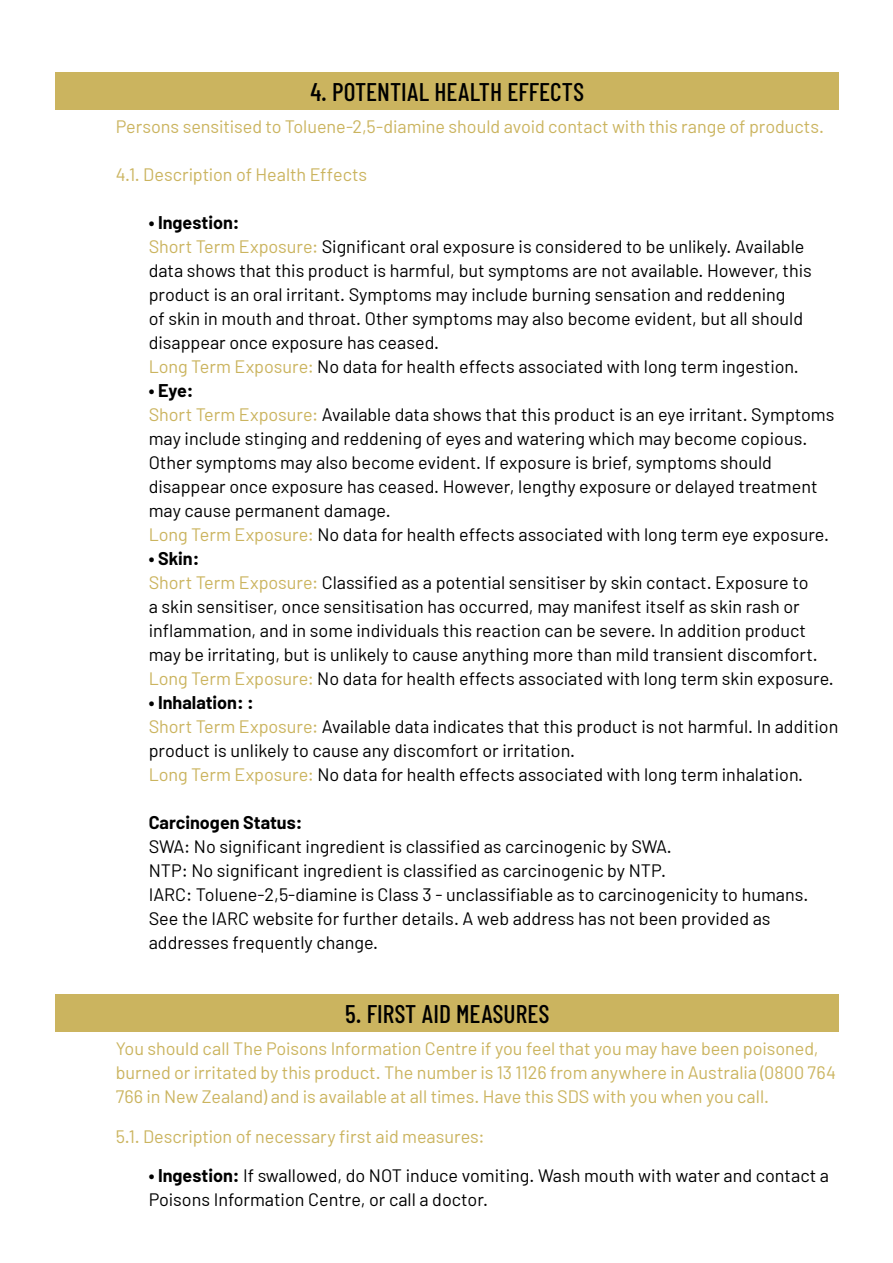
<style>
.page{position:relative;width:893px;height:1263px;background:#fff}
.page>*{position:absolute;margin:0;border:0;box-sizing:border-box;transform-origin:0 0}
.t1{font:500 25.5px "Barlow Condensed";color:#000}
.t2{font:18px/24px "Barlow";color:#000}
.t3{font:18px/24px "Barlow";letter-spacing:-.005em;color:#cbb45f}
.t4{font:700 18px "Barlow";color:#000}
.s1{font-weight:700}
.s2{color:#cbb45f}
</style>
<div class="page">
<div style="left:56px;top:72px;width:783px;height:38px;background:#cbb45f"></div>
<div style="left:56px;top:994px;width:783px;height:38px;background:#cbb45f"></div>
<h1 class="t1" style="left:310px;top:76px;width:275px">4. POTENTIAL HEALTH EFFECTS</h1>
<p class="t3" style="left:116px;top:114px;width:710px">Persons sensitised to Toluene-2,5-diamine should avoid contact with this range of products.</p>
<p class="t3" style="left:116px;top:162px;width:253px">4.1. Description of Health Effects</p>
<p class="t2" style="left:149px;top:210px;width:665px"><span class="s1">• Ingestion:<br></span><span class="s2">Short Term Exposure:</span> Significant oral exposure is considered to be unlikely. Available data shows that this product is harmful, but symptoms are not available. However, this product is an oral irritant. Symptoms may include burning sensation and reddening<br>of skin in mouth and throat. Other symptoms may also become evident, but all should disappear once exposure has ceased.<br><span class="s2">Long Term Exposure:</span> No data for health effects associated with long term ingestion.</p>
<p class="t2" style="left:149px;top:378px;width:687px"><span class="s1">• Eye:<br></span><span class="s2">Short Term Exposure:</span> Available data shows that this product is an eye irritant. Symptoms may include stinging and reddening of eyes and watering which may become copious.<br>Other symptoms may also become evident. If exposure is brief, symptoms should disappear once exposure has ceased. However, lengthy exposure or delayed treatment may cause permanent damage.<br><span class="s2">Long Term Exposure:</span> No data for health effects associated with long term eye exposure.</p>
<p class="t2" style="left:149px;top:546px;width:687px"><span class="s1">• Skin:<br></span><span class="s2">Short Term Exposure:</span> Classified as a potential sensitiser by skin contact. Exposure to<br>a skin sensitiser, once sensitisation has occurred, may manifest itself as skin rash or inflammation, and in some individuals this reaction can be severe. In addition product may be irritating, but is unlikely to cause anything more than mild transient discomfort.<br><span class="s2">Long Term Exposure:</span> No data for health effects associated with long term skin exposure.</p>
<p class="t2" style="left:149px;top:690px;width:691px"><span class="s1">• Inhalation: :<br></span><span class="s2">Short Term Exposure:</span> Available data indicates that this product is not harmful. In addition product is unlikely to cause any discomfort or irritation.<br><span class="s2">Long Term Exposure:</span> No data for health effects associated with long term inhalation.</p>
<p class="t4" style="left:149px;top:811px;width:155px">Carcinogen Status:</p>
<p class="t2" style="left:149px;top:834px;width:661px">SWA: No significant ingredient is classified as carcinogenic by SWA.<br>NTP: No significant ingredient is classified as carcinogenic by NTP.<br>IARC: Toluene-2,5-diamine is Class 3 - unclassifiable as to carcinogenicity to humans.<br>See the IARC website for further details. A web address has not been provided as addresses frequently change.</p>
<h1 class="t1" style="left:345px;top:998px;width:206px">5. FIRST AID MEASURES</h1>
<p class="t3" style="left:116px;top:1036px;width:722px">You should call The Poisons Information Centre if you feel that you may have been poisoned, burned or irritated by this product. The number is 13 1126 from anywhere in Australia (0800 764<br>766 in New Zealand) and is available at all times. Have this SDS with you when you call.</p>
<p class="t3" style="left:116px;top:1124px;width:371px">5.1. Description of necessary first aid measures:</p>
<p class="t2" style="left:149px;top:1163px;width:682px"><span class="s1">• Ingestion:</span> If swallowed, do NOT induce vomiting. Wash mouth with water and contact a<br>Poisons Information Centre, or call a doctor.</p>
</div>
